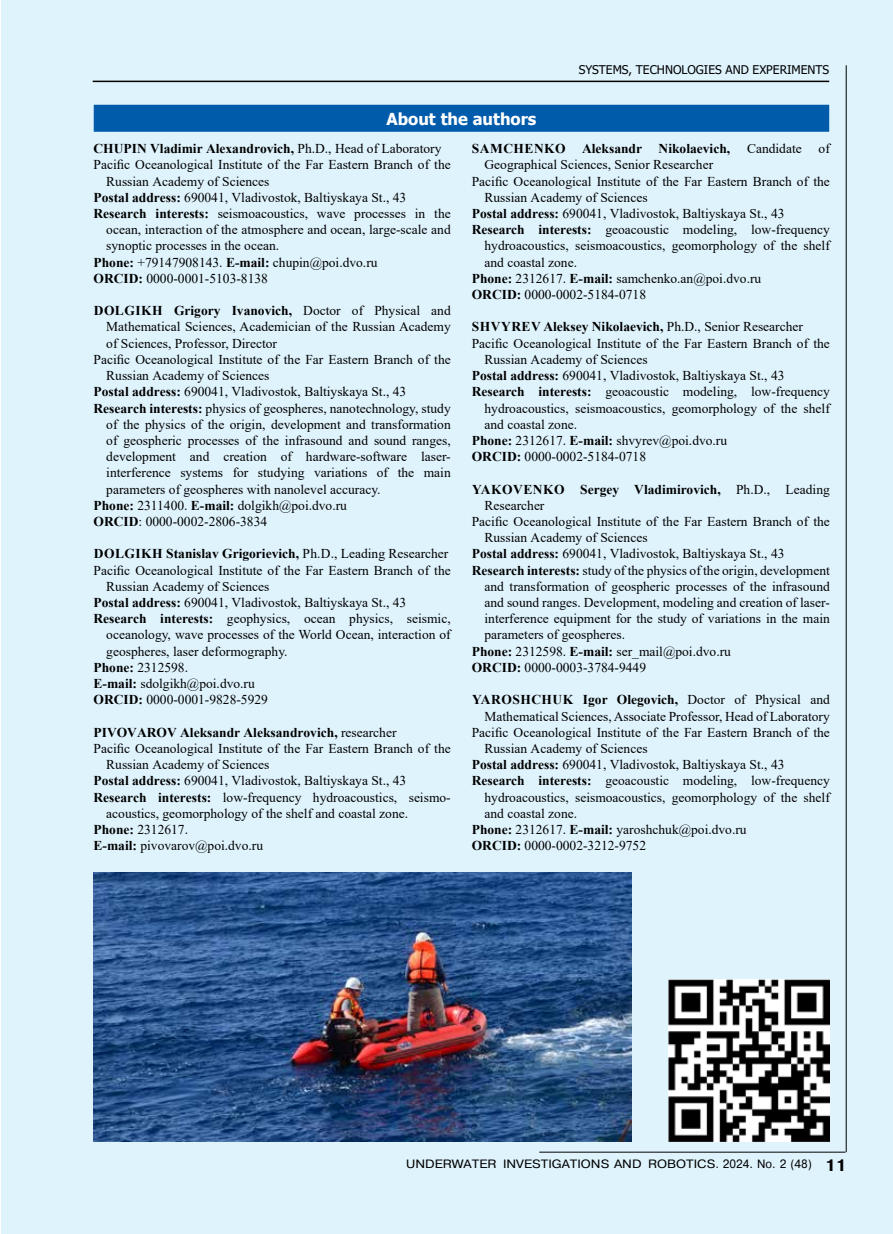
<style>
.page{position:relative;width:893px;height:1234px;background:#fff}
.page>*{position:absolute;margin:0;border:0;box-sizing:border-box;transform-origin:0 0}
.t1{font:700 16.5px "Tahoma";color:#fff}
.t2{font:700 16.5px "Pragmatica CTT";color:#000}
.t3{font:13.5px "Times New Roman";color:#000}
.t4{font:700 13.5px "Times New Roman";color:#000}
.t5{font:12px "Pragmatica Cyrillic";color:#000;scale:1.1 1}
.t6{font:12px "Tahoma";color:#000}
.s1{font-weight:400}
.s2{font-weight:700}
</style>
<div class="page">
<div style="left:2px;top:0;width:891px;height:1233px;background:#dff3fd"></div>
<hr style="left:93px;top:81px;width:736px;height:1px;background:#000">
<hr style="left:846px;top:65px;width:1px;height:1086px;background:#000">
<hr style="left:539px;top:1151px;width:306px;height:1px;background:#000">
<div style="left:94px;top:105px;width:735px;height:27px;background:#005baa"></div>
<img style="left:94px;top:872px;width:537px;height:268px">
<img style="left:668px;top:979px;width:162px;height:161px">
<p class="t1" style="left:386px;top:107px;width:151px">About the authors</p>
<p class="t6" style="left:579px;top:62px;width:252px">SYSTEMS, TECHNOLOGIES AND EXPERIMENTS</p>
<p class="t4" style="left:94px;top:139px;width:349px">CHUPIN Vladimir Alexandrovich, <span class="s1">Ph.D., Head of Laboratory</span></p>
<p class="t3" style="left:94px;top:155px;width:359px">Pacific Oceanological Institute of the Far Eastern Branch of the</p>
<p class="t3" style="left:106px;top:171px;width:165px">Russian Academy of Sciences</p>
<p class="t3" style="left:94px;top:188px;width:314px"><span class="s2">Postal address:</span> 690041, Vladivostok, Baltiyskaya St., 43</p>
<p class="t3" style="left:94px;top:204px;width:359px"><span class="s2">Research interests:</span> seismoacoustics, wave processes in the</p>
<p class="t3" style="left:106px;top:220px;width:346px">ocean, interaction of the atmosphere and ocean, large-scale and</p>
<p class="t3" style="left:106px;top:236px;width:174px">synoptic processes in the ocean.</p>
<p class="t3" style="left:94px;top:252px;width:286px"><span class="s2">Phone:</span> +79147908143. <span class="s2">E-mail:</span> chupin@poi.dvo.ru</p>
<p class="t3" style="left:94px;top:269px;width:176px"><span class="s2">ORCID:</span> 0000-0001-5103-8138</p>
<p class="t4" style="left:94px;top:301px;width:358px">DOLGIKH Grigory Ivanovich, <span class="s1">Doctor of Physical and</span></p>
<p class="t3" style="left:106px;top:317px;width:346px">Mathematical Sciences, Academician of the Russian Academy</p>
<p class="t3" style="left:106px;top:333px;width:172px">of Sciences, Professor, Director</p>
<p class="t3" style="left:94px;top:350px;width:359px">Pacific Oceanological Institute of the Far Eastern Branch of the</p>
<p class="t3" style="left:106px;top:366px;width:165px">Russian Academy of Sciences</p>
<p class="t3" style="left:94px;top:382px;width:314px"><span class="s2">Postal address:</span> 690041, Vladivostok, Baltiyskaya St., 43</p>
<p class="t3" style="left:94px;top:398px;width:359px"><span class="s2">Research interests:</span> physics of geospheres, nanotechnology, study</p>
<p class="t3" style="left:106px;top:414px;width:346px">of the physics of the origin, development and transformation</p>
<p class="t3" style="left:106px;top:431px;width:346px">of geospheric processes of the infrasound and sound ranges,</p>
<p class="t3" style="left:106px;top:447px;width:346px">development and creation of hardware-software laser-</p>
<p class="t3" style="left:106px;top:463px;width:346px">interference systems for studying variations of the main</p>
<p class="t3" style="left:106px;top:479px;width:276px">parameters of geospheres with nanolevel accuracy.</p>
<p class="t3" style="left:94px;top:495px;width:255px"><span class="s2">Phone:</span> 2311400. <span class="s2">E-mail:</span> dolgikh@poi.dvo.ru</p>
<p class="t3" style="left:94px;top:512px;width:175px"><span class="s2">ORCID</span>: 0000-0002-2806-3834</p>
<p class="t4" style="left:94px;top:544px;width:356px">DOLGIKH Stanislav Grigorievich, <span class="s1">Ph.D., Leading Researcher</span></p>
<p class="t3" style="left:94px;top:560px;width:359px">Pacific Oceanological Institute of the Far Eastern Branch of the</p>
<p class="t3" style="left:106px;top:576px;width:165px">Russian Academy of Sciences</p>
<p class="t3" style="left:94px;top:593px;width:314px"><span class="s2">Postal address:</span> 690041, Vladivostok, Baltiyskaya St., 43</p>
<p class="t3" style="left:94px;top:609px;width:359px"><span class="s2">Research interests:</span> geophysics, ocean physics, seismic,</p>
<p class="t3" style="left:106px;top:625px;width:346px">oceanology, wave processes of the World Ocean, interaction of</p>
<p class="t3" style="left:106px;top:641px;width:183px">geospheres, laser deformography.</p>
<p class="t3" style="left:94px;top:657px;width:96px"><span class="s2">Phone:</span> 2312598.</p>
<p class="t3" style="left:94px;top:674px;width:163px"><span class="s2">E-mail:</span> sdolgikh@poi.dvo.ru</p>
<p class="t3" style="left:94px;top:690px;width:176px"><span class="s2">ORCID:</span> 0000-0001-9828-5929</p>
<p class="t4" style="left:94px;top:722px;width:304px">PIVOVAROV Aleksandr Aleksandrovich, <span class="s1">researcher</span></p>
<p class="t3" style="left:94px;top:738px;width:359px">Pacific Oceanological Institute of the Far Eastern Branch of the</p>
<p class="t3" style="left:106px;top:755px;width:165px">Russian Academy of Sciences</p>
<p class="t3" style="left:94px;top:771px;width:314px"><span class="s2">Postal address:</span> 690041, Vladivostok, Baltiyskaya St., 43</p>
<p class="t3" style="left:94px;top:787px;width:358px"><span class="s2">Research interests:</span> low-frequency hydroacoustics, seismo-</p>
<p class="t3" style="left:106px;top:803px;width:303px">acoustics, geomorphology of the shelf and coastal zone.</p>
<p class="t3" style="left:94px;top:819px;width:96px"><span class="s2">Phone:</span> 2312617.</p>
<p class="t3" style="left:94px;top:836px;width:171px"><span class="s2">E-mail:</span> pivovarov@poi.dvo.ru</p>
<p class="t4" style="left:472px;top:139px;width:359px">SAMCHENKO Aleksandr Nikolaevich, <span class="s1">Candidate of</span></p>
<p class="t3" style="left:484px;top:155px;width:230px">Geographical Sciences, Senior Researcher</p>
<p class="t3" style="left:472px;top:171px;width:360px">Pacific Oceanological Institute of the Far Eastern Branch of the</p>
<p class="t3" style="left:484px;top:188px;width:165px">Russian Academy of Sciences</p>
<p class="t3" style="left:472px;top:204px;width:314px"><span class="s2">Postal address:</span> 690041, Vladivostok, Baltiyskaya St., 43</p>
<p class="t3" style="left:472px;top:220px;width:360px"><span class="s2">Research interests:</span> geoacoustic modeling, low-frequency</p>
<p class="t3" style="left:484px;top:236px;width:347px">hydroacoustics, seismoacoustics, geomorphology of the shelf</p>
<p class="t3" style="left:484px;top:252px;width:94px">and coastal zone.</p>
<p class="t3" style="left:472px;top:269px;width:291px"><span class="s2">Phone:</span> 2312617. <span class="s2">E-mail:</span> samchenko.an@poi.dvo.ru</p>
<p class="t3" style="left:472px;top:285px;width:176px"><span class="s2">ORCID:</span> 0000-0002-5184-0718</p>
<p class="t4" style="left:472px;top:317px;width:332px">SHVYREV Aleksey Nikolaevich, <span class="s1">Ph.D., Senior Researcher</span></p>
<p class="t3" style="left:472px;top:333px;width:360px">Pacific Oceanological Institute of the Far Eastern Branch of the</p>
<p class="t3" style="left:484px;top:350px;width:165px">Russian Academy of Sciences</p>
<p class="t3" style="left:472px;top:366px;width:314px"><span class="s2">Postal address:</span> 690041, Vladivostok, Baltiyskaya St., 43</p>
<p class="t3" style="left:472px;top:382px;width:360px"><span class="s2">Research interests:</span> geoacoustic modeling, low-frequency</p>
<p class="t3" style="left:484px;top:398px;width:347px">hydroacoustics, seismoacoustics, geomorphology of the shelf</p>
<p class="t3" style="left:484px;top:414px;width:94px">and coastal zone.</p>
<p class="t3" style="left:472px;top:431px;width:257px"><span class="s2">Phone:</span> 2312617. <span class="s2">E-mail:</span> shvyrev@poi.dvo.ru</p>
<p class="t3" style="left:472px;top:447px;width:176px"><span class="s2">ORCID:</span> 0000-0002-5184-0718</p>
<p class="t4" style="left:472px;top:479px;width:359px">YAKOVENKO Sergey Vladimirovich, <span class="s1">Ph.D., Leading</span></p>
<p class="t3" style="left:484px;top:495px;width:61px">Researcher</p>
<p class="t3" style="left:472px;top:512px;width:360px">Pacific Oceanological Institute of the Far Eastern Branch of the</p>
<p class="t3" style="left:484px;top:528px;width:165px">Russian Academy of Sciences</p>
<p class="t3" style="left:472px;top:544px;width:314px"><span class="s2">Postal address:</span> 690041, Vladivostok, Baltiyskaya St., 43</p>
<p class="t3" style="left:472px;top:560px;width:360px"><span class="s2">Research interests:</span> study of the physics of the origin, development</p>
<p class="t3" style="left:484px;top:576px;width:347px">and transformation of geospheric processes of the infrasound</p>
<p class="t3" style="left:484px;top:593px;width:347px">and sound ranges. Development, modeling and creation of laser-</p>
<p class="t3" style="left:484px;top:609px;width:347px">interference equipment for the study of variations in the main</p>
<p class="t3" style="left:484px;top:625px;width:142px">parameters of geospheres.</p>
<p class="t3" style="left:472px;top:641px;width:261px"><span class="s2">Phone:</span> 2312598. <span class="s2">E-mail:</span> ser_mail@poi.dvo.ru</p>
<p class="t3" style="left:472px;top:657px;width:176px"><span class="s2">ORCID:</span> 0000-0003-3784-9449</p>
<p class="t4" style="left:472px;top:690px;width:359px">YAROSHCHUK Igor Olegovich, <span class="s1">Doctor of Physical and</span></p>
<p class="t3" style="left:484px;top:706px;width:347px">Mathematical Sciences, Associate Professor, Head of Laboratory</p>
<p class="t3" style="left:472px;top:722px;width:360px">Pacific Oceanological Institute of the Far Eastern Branch of the</p>
<p class="t3" style="left:484px;top:738px;width:165px">Russian Academy of Sciences</p>
<p class="t3" style="left:472px;top:755px;width:314px"><span class="s2">Postal address:</span> 690041, Vladivostok, Baltiyskaya St., 43</p>
<p class="t3" style="left:472px;top:771px;width:360px"><span class="s2">Research interests:</span> geoacoustic modeling, low-frequency</p>
<p class="t3" style="left:484px;top:787px;width:347px">hydroacoustics, seismoacoustics, geomorphology of the shelf</p>
<p class="t3" style="left:484px;top:803px;width:94px">and coastal zone.</p>
<p class="t3" style="left:472px;top:819px;width:276px"><span class="s2">Phone:</span> 2312617. <span class="s2">E-mail:</span> yaroshchuk@poi.dvo.ru</p>
<p class="t3" style="left:472px;top:836px;width:176px"><span class="s2">ORCID:</span> 0000-0002-3212-9752</p>
<p class="t5" style="left:406px;top:1157px;width:370px">UNDERWATER INVESTIGATIONS AND ROBOTICS. 2024. No. 2 (48)</p>
<p class="t2" style="left:825px;top:1155px;width:23px">11</p>
</div>
